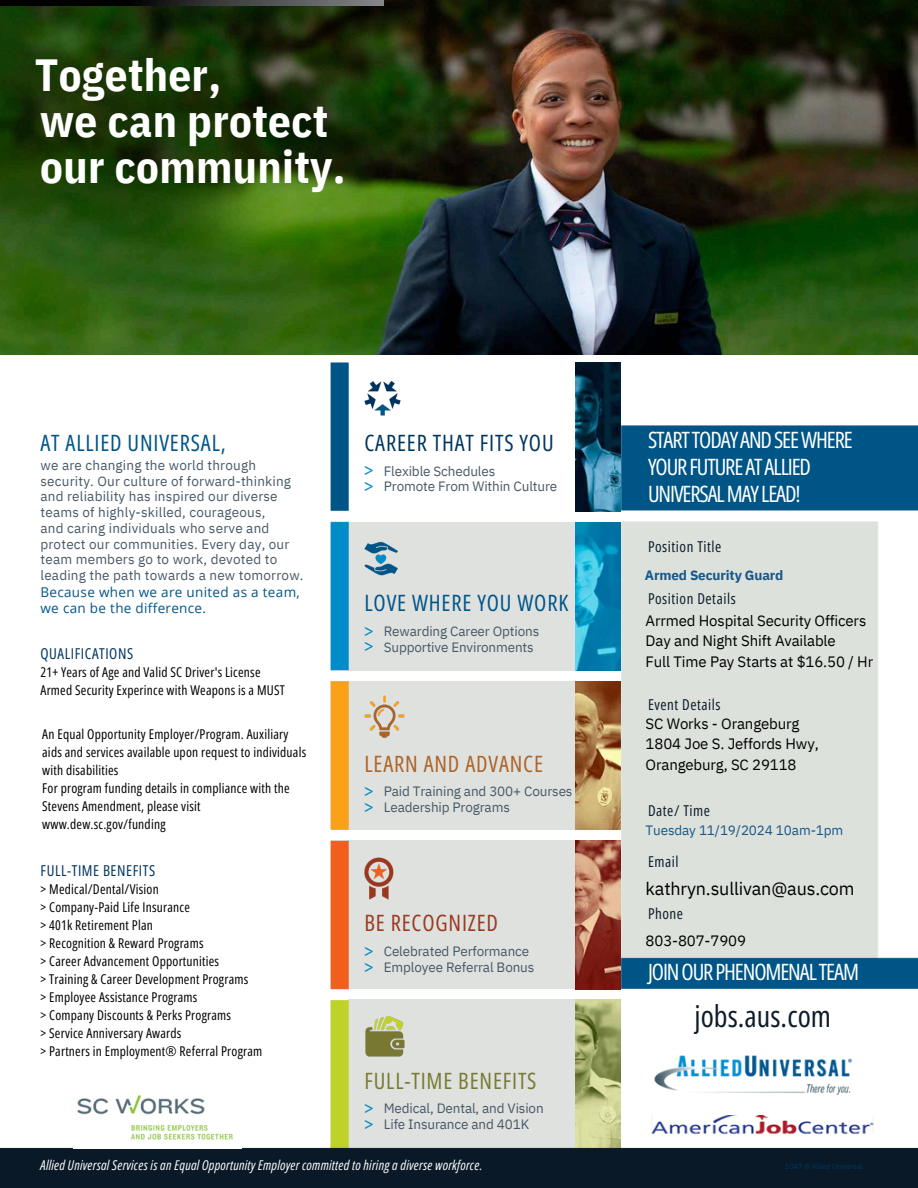
<style>
.page{position:relative;width:918px;height:1188px;background:#fff}
.page>*{position:absolute;margin:0;border:0;box-sizing:border-box;transform-origin:0 0}
.t1{font:700 45px/46.2px "IBM Plex Sans Cond";letter-spacing:.01em;color:#fff}
.t2{font:30px "Open Sans Condensed";color:#0e1c2a}
.t3{font:22.5px/27px "Open Sans Condensed";letter-spacing:-.05em;color:#fff}
.t4{font:22.5px "Open Sans Condensed";letter-spacing:.04em;color:#005689}
.t5{font:22.5px "Open Sans Condensed";letter-spacing:.04em;color:#797b32}
.t6{font:22.5px "Open Sans Condensed";letter-spacing:.04em;color:#003660}
.t7{font:22.5px "Open Sans Condensed";letter-spacing:.035em;color:#ad6428}
.t8{font:22.5px "Open Sans Condensed";letter-spacing:.035em;color:#9b3a21}
.t9{font:20.85px/15.8px "Open Sans Condensed";color:#008ccc}
.t10{font:18px "IBM Plex Sans";letter-spacing:-.01em;color:#000}
.t11{font:15px/20.2px "IBM Plex Sans";letter-spacing:-.01em;color:#000}
.t12{font:15px "Open Sans Condensed";letter-spacing:.035em;color:#0e1c2a}
.t13{font:15px "Open Sans Condensed";letter-spacing:.04em;color:#003660}
.t14{font:13.5px/18px "Open Sans Condensed";letter-spacing:.015em;color:#000}
.t15{font:13.5px/15.8px "IBM Plex Sans";letter-spacing:.015em;color:#485865}
.t16{font:13.5px/15.8px "IBM Plex Sans";letter-spacing:-.01em;color:#485865}
.t17{font:italic 13.5px "Open Sans Condensed";letter-spacing:.015em;color:#fff}
.t18{font:13.5px/15.8px "Open Sans";letter-spacing:.025em;color:#005689}
.t19{font:13.5px "IBM Plex Sans";letter-spacing:-.01em;color:#175787}
.t20{font:700 13.5px "IBM Plex Sans";letter-spacing:-.01em;color:#175787}
.t21{font:7.5px "IBM Plex Sans";letter-spacing:-.01em;color:#003660}
</style>
<div class="page">
<img style="left:0;top:0;width:918px;height:1188px">
<img style="left:0;top:0;width:384px;height:6px">
<img style="left:576px;top:363px;width:45px;height:148px">
<div style="left:349px;top:522px;width:272px;height:148px;background:#dfe1df"></div>
<div style="left:349px;top:681px;width:272px;height:149px;background:#dfe1df"></div>
<svg style="left:575px;top:681px;width:1px;height:149px"></svg>
<div style="left:349px;top:841px;width:272px;height:148px;background:#dfe1df"></div>
<div style="left:349px;top:1000px;width:272px;height:148px;background:#dfe1df"></div>
<img style="left:576px;top:522px;width:45px;height:149px">
<img style="left:576px;top:681px;width:45px;height:149px">
<img style="left:576px;top:841px;width:45px;height:148px">
<img style="left:576px;top:1000px;width:45px;height:148px">
<img style="left:639px;top:1040px;width:228px;height:72px">
<img style="left:74px;top:1087px;width:167px;height:61px">
<img style="left:650px;top:1116px;width:226px;height:29px">
<h5 class="t1" style="left:35px;top:51px;width:188px">Together,</h5>
<p class="t1" style="left:40px;top:97px;width:307px">we can protect our community.</p>
<h3 class="t4" style="left:40px;top:427px;width:187px">AT ALLIED UNIVERSAL,</h3>
<p class="t15" style="left:40px;top:457px;width:265px">we are changing the world through security. Our culture of forward-thinking and reliability has inspired our diverse teams of highly-skilled, courageous,<br>and caring individuals who serve and protect our communities. Every day, our team members go to work, devoted to leading the path towards a new tomorrow.</p>
<p class="t18" style="left:40px;top:584px;width:261px">Because when we are united as a team, we can be the difference.</p>
<p class="t13" style="left:40px;top:643px;width:94px">QUALIFICATIONS</p>
<p class="t14" style="left:40px;top:663px;width:246px">21+ Years of Age and Valid SC Driver's License<br>Armed Security Experince with Weapons is a MUST</p>
<h4 class="t14" style="left:42px;top:725px;width:265px">An Equal Opportunity Employer/Program. Auxiliary aids and services available upon request to individuals with disabilities<br>For program funding details in compliance with the Stevens Amendment, please visit www.dew.sc.gov/funding</h4>
<p class="t13" style="left:40px;top:860px;width:116px">FULL-TIME BENEFITS</p>
<p class="t14" style="left:40px;top:880px;width:223px">&gt; Medical/Dental/Vision<br>&gt; Company-Paid Life Insurance<br>&gt; 401k Retirement Plan<br>&gt; Recognition &amp; Reward Programs<br>&gt; Career Advancement Opportunities<br>&gt; Training &amp; Career Development Programs<br>&gt; Employee Assistance Programs<br>&gt; Company Discounts &amp; Perks Programs<br>&gt; Service Anniversary Awards<br>&gt; Partners in Employment® Referral Program</p>
<p class="t6" style="left:364px;top:427px;width:191px">CAREER THAT FITS YOU</p>
<h6 class="t9" style="left:364px;top:462px;width:10px">&gt; &gt;</h6>
<p class="t16" style="left:384px;top:463px;width:175px">Flexible Schedules<br>Promote From Within Culture</p>
<p class="t4" style="left:364px;top:587px;width:205px">LOVE WHERE YOU WORK</p>
<h5 class="t9" style="left:364px;top:623px;width:10px">&gt; &gt;</h5>
<p class="t16" style="left:384px;top:623px;width:157px">Rewarding Career Options<br>Supportive Environments</p>
<p class="t7" style="left:364px;top:748px;width:180px">LEARN AND ADVANCE</p>
<h5 class="t9" style="left:364px;top:783px;width:10px">&gt; &gt;</h5>
<h3 class="t16" style="left:384px;top:784px;width:190px">Paid Training and 300+ Courses<br>Leadership Programs</h3>
<p class="t8" style="left:364px;top:907px;width:135px">BE RECOGNIZED</p>
<h5 class="t9" style="left:364px;top:943px;width:10px">&gt; &gt;</h5>
<h3 class="t16" style="left:384px;top:943px;width:152px">Celebrated Performance<br>Employee Referral Bonus</h3>
<h3 class="t5" style="left:364px;top:1065px;width:174px">FULL-TIME BENEFITS</h3>
<h5 class="t9" style="left:364px;top:1100px;width:10px">&gt; &gt;</h5>
<p class="t16" style="left:384px;top:1101px;width:161px">Medical, Dental, and Vision<br>Life Insurance and 401K</p>
<p class="t3" style="left:648px;top:426px;width:206px">STARTTODAYANDSEEWHERE<br>YOURFUTUREATALLIED<br>UNIVERSALMAYLEAD!</p>
<p class="t12" style="left:648px;top:536px;width:75px">Position Title</p>
<p class="t20" style="left:645px;top:566px;width:140px">Armed Security Guard</p>
<h5 class="t12" style="left:648px;top:588px;width:89px">Position Details</h5>
<p class="t11" style="left:646px;top:610px;width:229px">Arrmed Hospital Security Officers<br>Day and Night Shift Available<br>Full Time Pay Starts at $16.50 / Hr</p>
<h3 class="t12" style="left:648px;top:694px;width:74px">Event Details</h3>
<h2 class="t11" style="left:646px;top:713px;width:175px">SC Works - Orangeburg<br>1804 Joe S. Jeffords Hwy,<br>Orangeburg, SC 29118</h2>
<p class="t12" style="left:648px;top:800px;width:64px">Date/ Time</p>
<p class="t19" style="left:646px;top:821px;width:199px">Tuesday 11/19/2024 10am-1pm</p>
<h3 class="t12" style="left:648px;top:851px;width:32px">Email</h3>
<p class="t10" style="left:646px;top:876px;width:210px">kathryn.sullivan@aus.com</p>
<p class="t12" style="left:648px;top:903px;width:37px">Phone</p>
<h3 class="t11" style="left:646px;top:930px;width:102px">803-807-7909</h3>
<h5 class="t3" style="left:648px;top:958px;width:213px">JOINOURPHENOMENALTEAM</h5>
<h5 class="t2" style="left:694px;top:995px;width:138px">jobs.aus.com</h5>
<h5 class="t17" style="left:40px;top:1156px;width:443px">Allied Universal Services is an Equal Opportunity Employer committed to hiring a diverse workforce.</h5>
<h5 class="t21" style="left:785px;top:1161px;width:80px">1047 © Allied Universal</h5>
</div>
